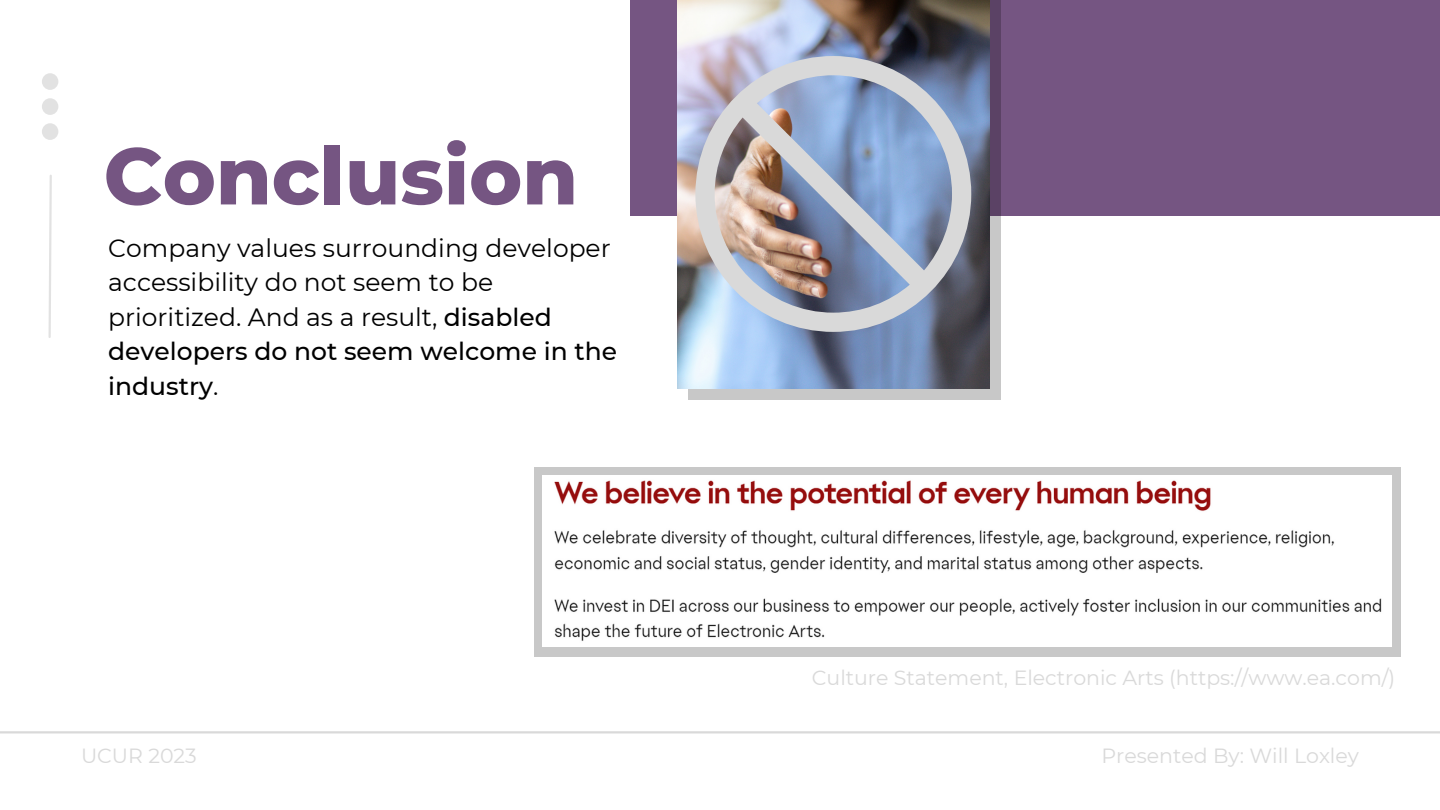
<style>
.page{position:relative;width:1440px;height:810px;background:#fff}
.page>*{position:absolute;margin:0;border:0;box-sizing:border-box;transform-origin:0 0}
.t1{font:800 80px "Montserrat";color:#755582}
.t2{font:25px/34.5px "Montserrat";color:#000}
.t3{font:20.5px "Montserrat";color:#d9d9d9}
.s1{font-weight:500}
</style>
<div class="page">
<div style="left:631px;top:0;width:809px;height:216px;background:#755582"></div>
<svg style="left:688px;top:0;width:313px;height:400px;background:#a59eaa"></svg>
<div style="left:534px;top:467px;width:866px;height:190px;background:#c8c8c8"></div>
<img style="left:677px;top:0;width:313px;height:388px">
<hr style="left:0;top:731px;width:1440px;height:2px;background:#d9d9d9">
<svg style="left:42px;top:73px;width:16px;height:67px"></svg>
<svg style="left:48px;top:175px;width:4px;height:163px"></svg>
<img style="left:696px;top:56px;width:275px;height:276px">
<img style="left:543px;top:475px;width:848px;height:172px">
<h1 class="t1" style="left:104px;top:127px;width:476px">Conclusion</h1>
<p class="t2" style="left:108px;top:230px;width:510px">Company values surrounding developer accessibility do not seem to be prioritized. And as a result, <span class="s1">disabled developers do not seem welcome in the industry</span>.</p>
<p class="t3" style="left:812px;top:665px;width:585px">Culture Statement, Electronic Arts (https://www.ea.com/)</p>
<p class="t3" style="left:81px;top:743px;width:117px">UCUR 2023</p>
<p class="t3" style="left:1102px;top:743px;width:259px">Presented By: Will Loxley</p>
</div>
